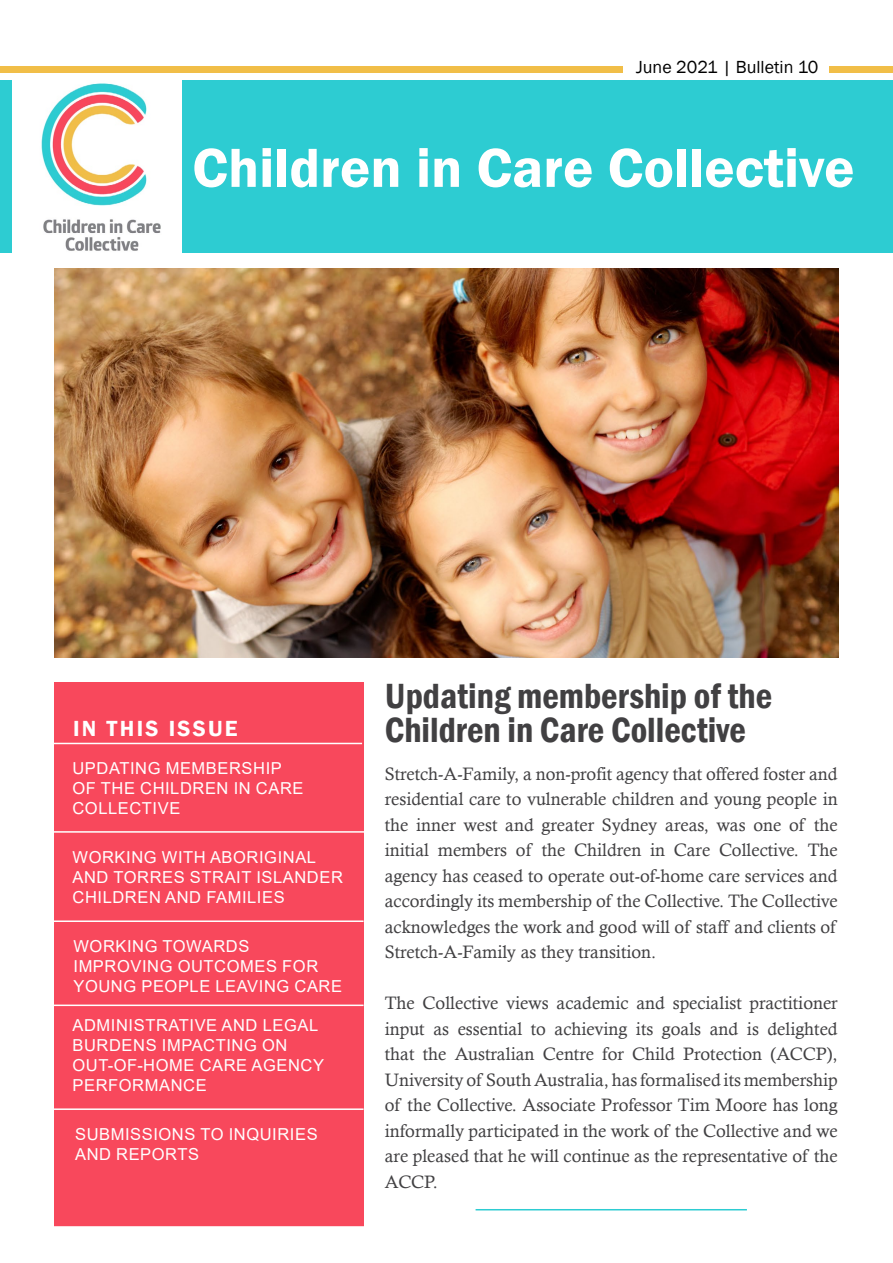
<style>
.page{position:relative;width:893px;height:1263px;background:#fff}
.page>*{position:absolute;margin:0;border:0;box-sizing:border-box;transform-origin:0 0}
.t1{font:600 57px "Franklin Gothic";color:#fff}
.t2{font:600 condensed 36px/34.5px "Franklin Gothic";color:#414042}
.t3{font:600 22.5px "Franklin Gothic";letter-spacing:.1em;color:#fff}
.t4{font:18px/25.5px "Calisto";color:#414042;text-align:justify}
.t5{font:18px "Franklin Gothic";color:#000}
.t6{font:16.5px/19.8px "Arial";letter-spacing:.035em;color:#fff}
</style>
<div class="page">
<div style="left:0;top:81px;width:893px;height:172px;background:#2dccd2"></div>
<div style="left:0;top:67px;width:623px;height:6px;background:#f1be48"></div>
<div style="left:54px;top:682px;width:310px;height:545px;background:#f8485c"></div>
<hr style="left:1px;top:743px;width:361px;height:1px;background:#fff">
<div style="left:829px;top:66px;width:64px;height:6px;background:#f1be48"></div>
<img style="left:13px;top:81px;width:168px;height:172px">
<hr style="left:48px;top:1108px;width:316px;height:2px;background:#fff">
<hr style="left:48px;top:920px;width:316px;height:2px;background:#fff">
<hr style="left:52px;top:1226px;width:316px;height:2px;background:#fff">
<img style="left:54px;top:268px;width:785px;height:389px">
<hr style="left:48px;top:1004px;width:316px;height:2px;background:#fff">
<hr style="left:52px;top:831px;width:316px;height:2px;background:#fff">
<hr style="left:476px;top:1209px;width:271px;height:1px;background:#2dccd2">
<p class="t5" style="left:636px;top:56px;width:184px">June 2021 | Bulletin 10</p>
<h1 class="t1" style="left:192px;top:133px;width:664px">Children in Care Collective</h1>
<p class="t3" style="left:73px;top:715px;width:166px">IN THIS ISSUE</p>
<p class="t6" style="left:72px;top:758px;width:233px">UPDATING MEMBERSHIP<br>OF THE CHILDREN IN CARE<br>COLLECTIVE</p>
<p class="t6" style="left:73px;top:847px;width:272px">WORKING WITH ABORIGINAL<br>AND TORRES STRAIT ISLANDER<br>CHILDREN AND FAMILIES</p>
<p class="t6" style="left:73px;top:936px;width:270px">WORKING TOWARDS<br>IMPROVING OUTCOMES FOR<br>YOUNG PEOPLE LEAVING CARE</p>
<p class="t6" style="left:73px;top:1015px;width:253px">ADMINISTRATIVE AND LEGAL<br>BURDENS IMPACTING ON<br>OUT-OF-HOME CARE AGENCY<br>PERFORMANCE</p>
<p class="t6" style="left:75px;top:1124px;width:244px">SUBMISSIONS TO INQUIRIES<br>AND REPORTS</p>
<h2 class="t2" style="left:385px;top:678px;width:389px">Updating membership of the<br>Children in Care Collective</h2>
<p class="t4" style="left:385px;top:761px;width:454px">Stretch-A-Family, a non-profit agency that offered foster and residential care to vulnerable children and young people in the inner west and greater Sydney areas, was one of the initial members of the Children in Care Collective. The agency has ceased to operate out-of-home care services and accordingly its membership of the Collective. The Collective acknowledges the work and good will of staff and clients of Stretch-A-Family as they transition.</p>
<p class="t4" style="left:385px;top:990px;width:454px">The Collective views academic and specialist practitioner input as essential to achieving its goals and is delighted that the Australian Centre for Child Protection (ACCP), University of South Australia, has formalised its membership of the Collective. Associate Professor Tim Moore has long informally participated in the work of the Collective and we are pleased that he will continue as the representative of the ACCP.</p>
</div>
